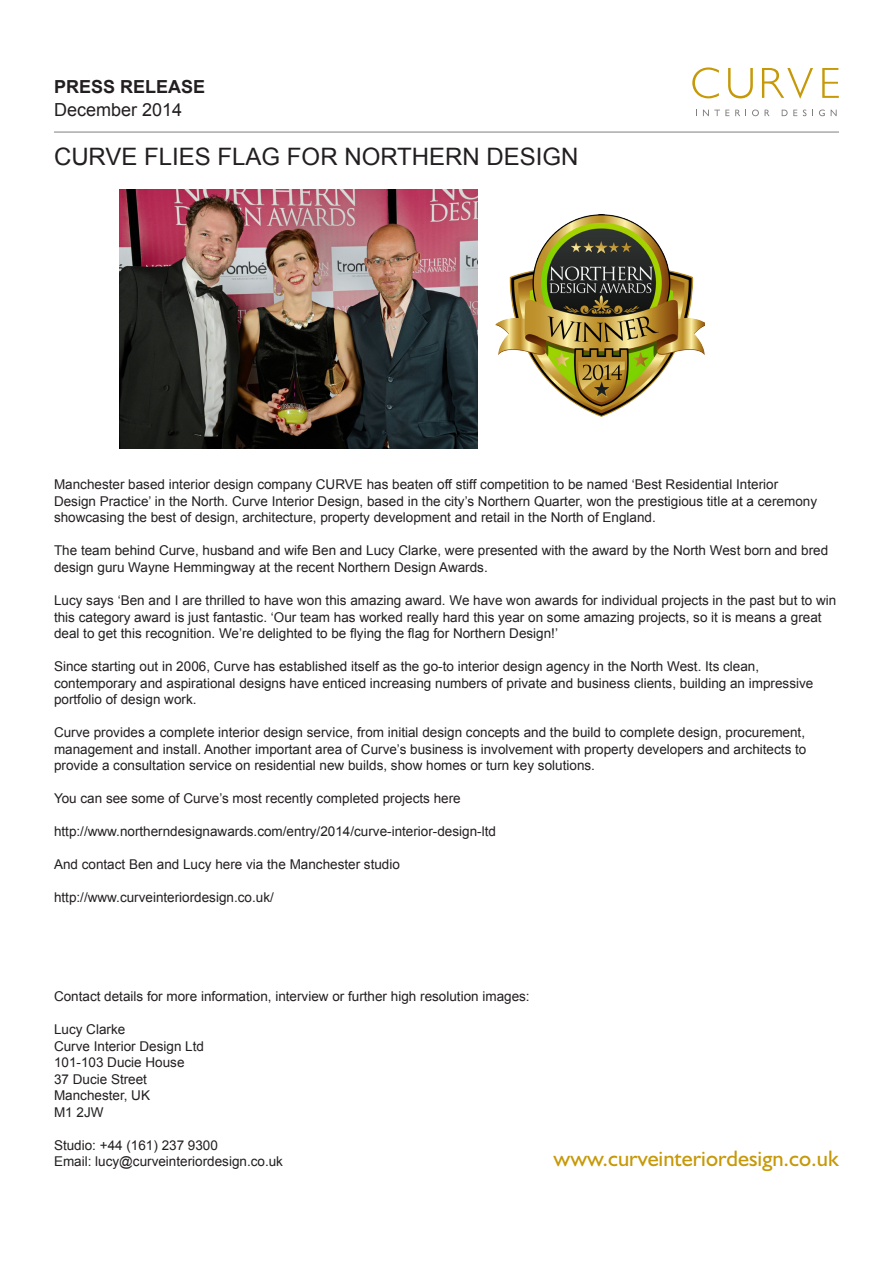
<style>
.page{position:relative;width:893px;height:1263px;background:#fff}
.page>*{position:absolute;margin:0;border:0;box-sizing:border-box;transform-origin:0 0}
.t1{font:24px "Arial";color:#231f20}
.t2{font:22.5px "Humanist 521 BT";color:#c69908}
.t3{font:700 18px "Arial";color:#231f20}
.t4{font:18px "Arial";color:#231f20}
.t5{font:13.5px/16.5px "Arial";color:#231f20}
</style>
<div class="page">
<hr style="left:54px;top:132px;width:785px;height:1px;background:#808083">
<img style="left:119px;top:190px;width:358px;height:259px">
<img style="left:496px;top:214px;width:208px;height:202px">
<svg style="left:692px;top:67px;width:27px;height:31px"></svg>
<svg style="left:728px;top:68px;width:25px;height:30px"></svg>
<svg style="left:762px;top:68px;width:51px;height:30px"></svg>
<svg style="left:822px;top:68px;width:17px;height:30px"></svg>
<svg style="left:703px;top:110px;width:26px;height:6px"></svg>
<svg style="left:735px;top:110px;width:11px;height:6px"></svg>
<svg style="left:752px;top:110px;width:7px;height:6px"></svg>
<svg style="left:765px;top:110px;width:5px;height:6px"></svg>
<svg style="left:782px;top:110px;width:15px;height:6px"></svg>
<svg style="left:803px;top:109px;width:3px;height:7px"></svg>
<svg style="left:819px;top:110px;width:6px;height:6px"></svg>
<svg style="left:831px;top:110px;width:6px;height:6px"></svg>
<p class="t3" style="left:54px;top:75px;width:153px">PRESS RELEASE</p>
<p class="t4" style="left:54px;top:98px;width:130px">December 2014</p>
<p class="t1" style="left:54px;top:141px;width:526px">CURVE FLIES FLAG FOR NORTHERN DESIGN</p>
<p class="t5" style="left:54px;top:477px;width:765px">Manchester based interior design company CURVE has beaten off stiff competition to be named ‘Best Residential Interior<br>Design Practice’ in the North. Curve Interior Design, based in the city’s Northern Quarter, won the prestigious title at a ceremony showcasing the best of design, architecture, property development and retail in the North of England.</p>
<p class="t5" style="left:54px;top:543px;width:776px">The team behind Curve, husband and wife Ben and Lucy Clarke, were presented with the award by the North West born and bred design guru Wayne Hemmingway at the recent Northern Design Awards.</p>
<p class="t5" style="left:54px;top:592px;width:784px">Lucy says ‘Ben and I are thrilled to have won this amazing award. We have won awards for individual projects in the past but to win this category award is just fantastic. ‘Our team has worked really hard this year on some amazing projects, so it is means a great deal to get this recognition. We’re delighted to be flying the flag for Northern Design!’</p>
<p class="t5" style="left:54px;top:658px;width:761px">Since starting out in 2006, Curve has established itself as the go-to interior design agency in the North West. Its clean, contemporary and aspirational designs have enticed increasing numbers of private and business clients, building an impressive portfolio of design work.</p>
<p class="t5" style="left:54px;top:724px;width:754px;text-align:justify">Curve provides a complete interior design service, from initial design concepts and the build to complete design, procurement, management and install. Another important area of Curve’s business is involvement with property developers and architects to provide a consultation service on residential new builds, show homes or turn key solutions.</p>
<p class="t5" style="left:54px;top:790px;width:408px">You can see some of Curve’s most recently completed projects here</p>
<p class="t5" style="left:54px;top:823px;width:443px">http://www.northerndesignawards.com/entry/2014/curve-interior-design-ltd</p>
<p class="t5" style="left:54px;top:856px;width:347px">And contact Ben and Lucy here via the Manchester studio</p>
<p class="t5" style="left:54px;top:889px;width:221px">http://www.curveinteriordesign.co.uk/</p>
<p class="t5" style="left:54px;top:988px;width:477px">Contact details for more information, interview or further high resolution images:</p>
<p class="t5" style="left:54px;top:1021px;width:73px">Lucy Clarke</p>
<p class="t5" style="left:54px;top:1038px;width:152px">Curve Interior Design Ltd</p>
<p class="t5" style="left:54px;top:1054px;width:132px">101-103 Ducie House</p>
<p class="t5" style="left:54px;top:1071px;width:95px">37 Ducie Street</p>
<p class="t5" style="left:54px;top:1087px;width:98px">Manchester, UK</p>
<p class="t5" style="left:54px;top:1104px;width:51px">M1 2JW</p>
<p class="t5" style="left:54px;top:1137px;width:165px">Studio: +44 (161) 237 9300</p>
<p class="t5" style="left:54px;top:1153px;width:231px">Email: lucy@curveinteriordesign.co.uk</p>
<p class="t2" style="left:554px;top:1145px;width:287px">www.curveinteriordesign.co.uk</p>
</div>
